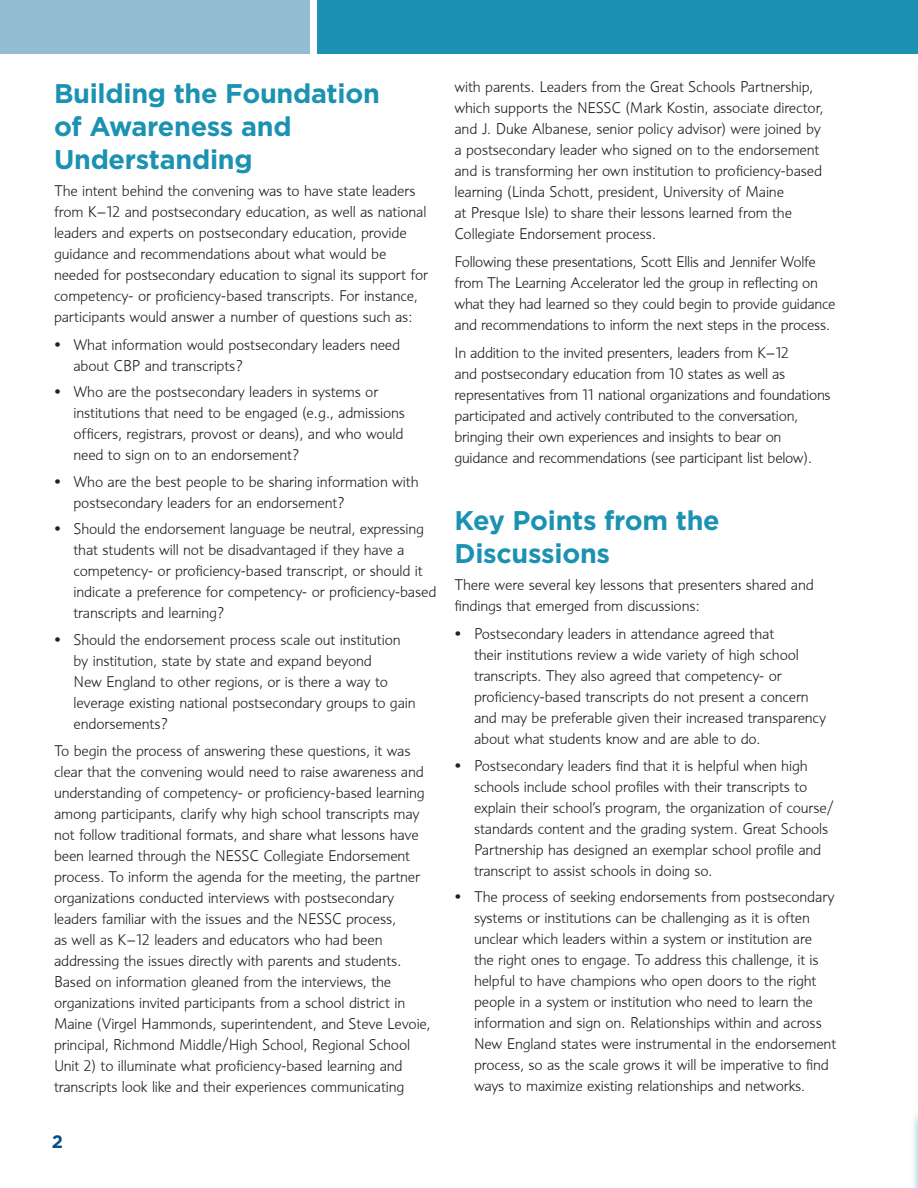
<style>
.page{position:relative;width:918px;height:1188px;background:#fff}
.page>*{position:absolute;margin:0;border:0;box-sizing:border-box;transform-origin:0 0}
.Heading{font:700 27px/33px "Gotham";letter-spacing:-.01em;color:#1b92b2}
.text{font:700 27px/33px "Gotham";letter-spacing:-.01em;color:#1b92b2}
.t1{font:700 18px "Gotham";color:#064f8f}
.text-2{font:300 15px/21px "Informa";letter-spacing:-.01em;color:#231f20}
</style>
<div class="page">
<div style="left:0;top:0;width:310px;height:54px;background:#95bdd2"></div>
<div style="left:318px;top:0;width:600px;height:54px;background:#1b92b2"></div>
<div style="left:910px;top:1107px;width:8px;height:81px;background:#1b92b2;opacity:.75"></div>
<hr style="left:917px;top:1115px;width:1px;height:73px;background:#006e88">
<p class="Heading" style="left:54px;top:76px;width:327px">Building the Foundation of Awareness and<br>Understanding</p>
<p class="text-2" style="left:54px;top:181px;width:376px">The intent behind the convening was to have state leaders from K–12 and postsecondary education, as well as national leaders and experts on postsecondary education, provide guidance and recommendations about what would be needed for postsecondary education to signal its support for competency- or proficiency-based transcripts. For instance, participants would answer a number of questions such as:</p>
<p class="text-2" style="left:74px;top:334px;width:328px;text-indent:-20px">• What information would postsecondary leaders need about CBP and transcripts?</p>
<p class="text-2" style="left:74px;top:382px;width:333px;text-indent:-20px">• Who are the postsecondary leaders in systems or institutions that need to be engaged (e.g., admissions officers, registrars, provost or deans), and who would need to sign on to an endorsement?</p>
<p class="text-2" style="left:74px;top:471px;width:347px;text-indent:-20px">• Who are the best people to be sharing information with postsecondary leaders for an endorsement?</p>
<p class="text-2" style="left:74px;top:519px;width:364px;text-indent:-20px">• Should the endorsement language be neutral, expressing that students will not be disadvantaged if they have a competency- or proficiency-based transcript, or should it indicate a preference for competency- or proficiency-based transcripts and learning?</p>
<p class="text-2" style="left:74px;top:629px;width:344px;text-indent:-20px">• Should the endorsement process scale out institution by institution, state by state and expand beyond<br>New England to other regions, or is there a way to leverage existing national postsecondary groups to gain endorsements?</p>
<p class="text-2" style="left:54px;top:741px;width:378px">To begin the process of answering these questions, it was clear that the convening would need to raise awareness and understanding of competency- or proficiency-based learning among participants, clarify why high school transcripts may not follow traditional formats, and share what lessons have been learned through the NESSC Collegiate Endorsement process. To inform the agenda for the meeting, the partner organizations conducted interviews with postsecondary leaders familiar with the issues and the NESSC process,<br>as well as K–12 leaders and educators who had been addressing the issues directly with parents and students.<br>Based on information gleaned from the interviews, the organizations invited participants from a school district in Maine (Virgel Hammonds, superintendent, and Steve Levoie, principal, Richmond Middle/High School, Regional School Unit 2) to illuminate what proficiency-based learning and transcripts look like and their experiences communicating</p>
<p class="t1" style="left:52px;top:1130px;width:13px">2</p>
<p class="text-2" style="left:454px;top:77px;width:371px">with parents. Leaders from the Great Schools Partnership, which supports the NESSC (Mark Kostin, associate director, and J. Duke Albanese, senior policy advisor) were joined by a postsecondary leader who signed on to the endorsement and is transforming her own institution to proficiency-based learning (Linda Schott, president, University of Maine<br>at Presque Isle) to share their lessons learned from the Collegiate Endorsement process.</p>
<p class="text-2" style="left:454px;top:251px;width:383px">Following these presentations, Scott Ellis and Jennifer Wolfe from The Learning Accelerator led the group in reflecting on what they had learned so they could begin to provide guidance and recommendations to inform the next steps in the process.</p>
<p class="text-2" style="left:454px;top:342px;width:378px">In addition to the invited presenters, leaders from K–12<br>and postsecondary education from 10 states as well as representatives from 11 national organizations and foundations participated and actively contributed to the conversation, bringing their own experiences and insights to bear on guidance and recommendations (see participant list below).</p>
<p class="text" style="left:454px;top:504px;width:267px">Key Points from the<br>Discussions</p>
<p class="text-2" style="left:454px;top:575px;width:361px">There were several key lessons that presenters shared and findings that emerged from discussions:</p>
<p class="text-2" style="left:474px;top:623px;width:354px;text-indent:-20px">• Postsecondary leaders in attendance agreed that<br>their institutions review a wide variety of high school transcripts. They also agreed that competency- or proficiency-based transcripts do not present a concern and may be preferable given their increased transparency about what students know and are able to do.</p>
<p class="text-2" style="left:474px;top:755px;width:361px;text-indent:-20px">• Postsecondary leaders find that it is helpful when high schools include school profiles with their transcripts to explain their school’s program, the organization of course/ standards content and the grading system. Great Schools Partnership has designed an exemplar school profile and transcript to assist schools in doing so.</p>
<p class="text-2" style="left:474px;top:886px;width:364px;text-indent:-20px">• The process of seeking endorsements from postsecondary systems or institutions can be challenging as it is often unclear which leaders within a system or institution are<br>the right ones to engage. To address this challenge, it is helpful to have champions who open doors to the right people in a system or institution who need to learn the information and sign on. Relationships within and across New England states were instrumental in the endorsement process, so as the scale grows it will be imperative to find ways to maximize existing relationships and networks.</p>
</div>
